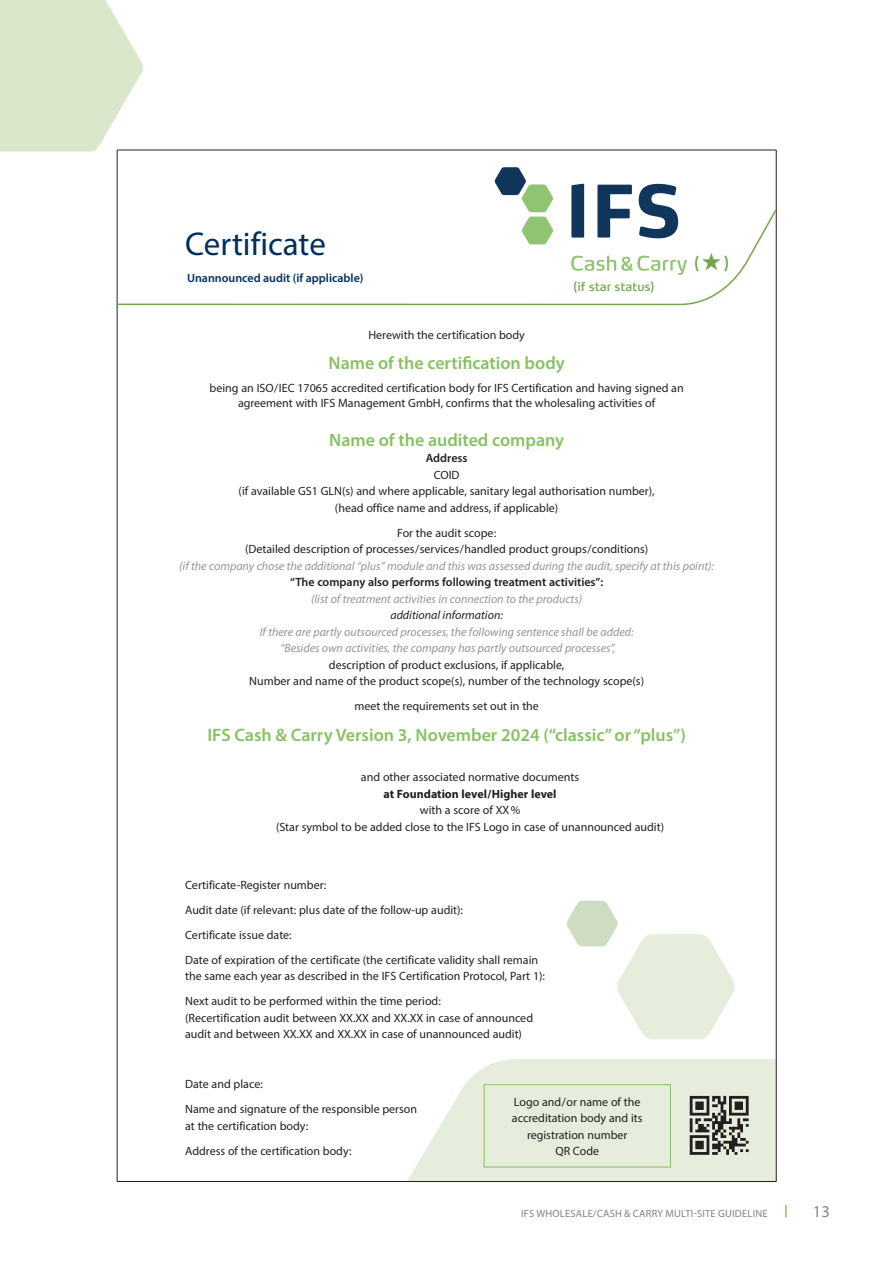
<style>
.page{position:relative;width:893px;height:1263px;background:#fff}
.page>*{position:absolute;margin:0;border:0;box-sizing:border-box;transform-origin:0 0}
.t1{font:33px "Myriad Pro";color:#002e5e}
.t2{font:600 18px "Myriad Pro";color:#88c163}
.t3{font:16.5px "Myriad Pro";color:#808285}
.t4{font:16.5px "Max OT";color:#74a450}
.t5{font:12px/16.5px "Myriad Pro";color:#231f20;text-align:center}
.t6{font:italic 12px/16.5px "Myriad Pro";color:#939598;text-align:center}
.t7{font:600 12px "Myriad Pro";color:#231f20}
.t8{font:600 12px "Myriad Pro";color:#002e5e}
.t9{font:700 12px "Myriad Pro";color:#231f20}
.t10{font:italic 12px "Myriad Pro";color:#231f20}
.t11{font:12px "Max OT";letter-spacing:.01em;color:#74a450}
.t12{font:10.5px "Myriad Pro";letter-spacing:.02em;color:#808285}
</style>
<div class="page">
<svg style="left:0;top:0;width:143px;height:152px;background:#deebd2"></svg>
<svg style="left:785px;top:1205px;width:2px;height:12px"></svg>
<svg style="left:566px;top:901px;width:169px;height:138px"></svg>
<hr style="left:117px;top:150px;width:659px;height:1px;background:#231f20">
<hr style="left:117px;top:150px;width:1px;height:1031px;background:#231f20">
<hr style="left:776px;top:150px;width:1px;height:1031px;background:#231f20">
<hr style="left:117px;top:1181px;width:659px;height:1px;background:#231f20">
<svg style="left:116px;top:208px;width:661px;height:98px"></svg>
<svg style="left:483px;top:167px;width:207px;height:113px"></svg>
<svg style="left:407px;top:1059px;width:369px;height:122px;background:#dfe6d7"></svg>
<svg style="left:702px;top:252px;width:19px;height:18px"></svg>
<h1 class="t1" style="left:185px;top:223px;width:142px">Certificate</h1>
<p class="t8" style="left:187px;top:270px;width:178px">Unannounced audit (if applicable)</p>
<p class="t11" style="left:573px;top:279px;width:82px">(if star status)</p>
<h3 class="t4" style="left:694px;top:253px;width:7px">(</h3>
<h3 class="t4" style="left:724px;top:253px;width:7px">)</h3>
<p class="t5" style="left:368px;top:326px;width:158px">Herewith the certification body</p>
<h2 class="t2" style="left:329px;top:351px;width:238px">Name of the certification body</h2>
<p class="t5" style="left:210px;top:380px;width:475px;line-height:15px">being an ISO/IEC 17065 accredited certification body for IFS Certification and having signed an agreement with IFS Management GmbH, confirms that the wholesaling activities of</p>
<h2 class="t2" style="left:329px;top:428px;width:236px">Name of the audited company</h2>
<p class="t7" style="left:426px;top:450px;width:43px">Address</p>
<p class="t5" style="left:239px;top:466px;width:418px">COID<br>(if available GS1 GLN(s) and where applicable, sanitary legal authorisation number), (head office name and address, if applicable)</p>
<p class="t5" style="left:245px;top:524px;width:405px">For the audit scope:<br>(Detailed description of processes/services/handled product groups/conditions)</p>
<p class="t6" style="left:179px;top:557px;width:536px">(if the company chose the additional “plus” module and this was assessed during the audit, specify at this point):</p>
<p class="t7" style="left:290px;top:574px;width:315px">“The company also performs following treatment activities”:</p>
<p class="t6" style="left:311px;top:590px;width:273px">(list of treatment activities in connection to the products)</p>
<p class="t10" style="left:390px;top:608px;width:114px">additional information:</p>
<p class="t6" style="left:260px;top:623px;width:375px">If there are partly outsourced processes, the following sentence shall be added: “Besides own activities, the company has partly outsourced processes”,</p>
<p class="t5" style="left:249px;top:656px;width:396px">description of product exclusions, if applicable,<br>Number and name of the product scope(s), number of the technology scope(s)</p>
<p class="t5" style="left:354px;top:698px;width:186px">meet the requirements set out in the</p>
<h2 class="t2" style="left:207px;top:724px;width:480px">IFS Cash &amp; Carry Version 3, November 2024 (“classic” or “plus”)</h2>
<p class="t5" style="left:361px;top:769px;width:220px">and other associated normative documents</p>
<p class="t9" style="left:384px;top:786px;width:174px">at Foundation level/Higher level</p>
<p class="t5" style="left:276px;top:802px;width:390px">with a score of XX%<br>(Star symbol to be added close to the IFS Logo in case of unannounced audit)</p>
<p class="t5" style="left:185px;top:872px;width:354px;line-height:25px;text-align:left">Certificate-Register number:<br>Audit date (if relevant: plus date of the follow-up audit):<br>Certificate issue date:<br>Date of expiration of the certificate (the certificate validity shall remain</p>
<p class="t5" style="left:185px;top:963px;width:361px;line-height:25px;text-align:left">the same each year as described in the IFS Certification Protocol, Part 1):<br>Next audit to be performed within the time period:</p>
<p class="t5" style="left:185px;top:1009px;width:349px;text-align:left">(Recertification audit between XX.XX and XX.XX in case of announced audit and between XX.XX and XX.XX in case of unannounced audit)</p>
<p class="t5" style="left:185px;top:1071px;width:234px;line-height:25px;text-align:left">Date and place:<br>Name and signature of the responsible person</p>
<p class="t5" style="left:185px;top:1113px;width:168px;line-height:25px;text-align:left">at the certification body:<br>Address of the certification body:</p>
<p class="t5" style="left:512px;top:1093px;width:132px">Logo and/or name of the accreditation body and its registration number<br>QR Code</p>
<p class="t12" style="left:521px;top:1207px;width:248px">IFS WHOLESALE/CASH &amp; CARRY MULTI-SITE GUIDELINE</p>
<h3 class="t3" style="left:813px;top:1201px;width:18px">13</h3>
</div>
